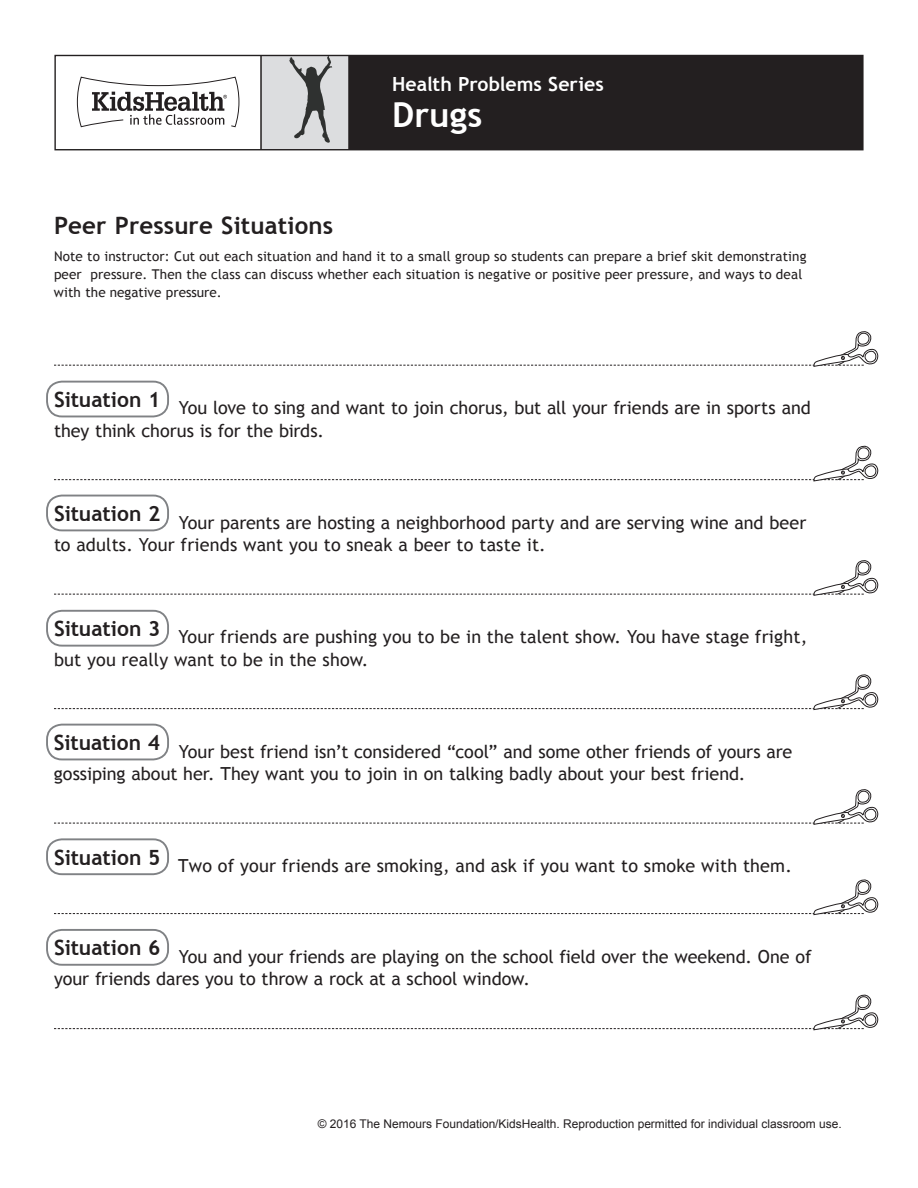
<style>
.page{position:relative;width:918px;height:1188px;background:#fff}
.page>*{position:absolute;margin:0;border:0;box-sizing:border-box;transform-origin:0 0}
.Handout_Header{font:700 34.5px "Trebuchet MS";letter-spacing:.005em;color:#fff}
.t1{font:700 24px "Trebuchet MS";letter-spacing:.005em;color:#231f20}
.t2{font:700 21px "Trebuchet MS";letter-spacing:-.005em;color:#231f20}
.Handout_Header-2{font:700 19.5px "Trebuchet MS";color:#fff}
.t3{font:18px/22.5px "Trebuchet MS";color:#231f20}
.t4{font:13.5px/18px "Trebuchet MS";letter-spacing:.01em;color:#231f20}
.t5{font:12px "Arial";color:#231f20}
</style>
<div class="page">
<div style="left:261px;top:55px;width:88px;height:95px;background:#dcdddf"></div>
<div style="left:349px;top:55px;width:513px;height:95px;background:#231f20"></div>
<svg style="left:76px;top:76px;width:164px;height:52px"></svg>
<hr style="left:348px;top:55px;width:2px;height:95px;background:#231f20">
<hr style="left:260px;top:55px;width:2px;height:95px;background:#231f20">
<div style="left:54px;top:55px;width:810px;height:95px;border:1px solid #231f20"></div>
<svg style="left:289px;top:56px;width:44px;height:87px"></svg>
<div style="left:46px;top:381px;width:123px;height:36px;border:2px solid #808285;border-radius:15px"></div>
<div style="left:46px;top:495px;width:123px;height:36px;border:2px solid #808285;border-radius:15px"></div>
<div style="left:46px;top:610px;width:123px;height:37px;border:2px solid #808285;border-radius:15px"></div>
<div style="left:46px;top:724px;width:123px;height:36px;border:2px solid #808285;border-radius:15px"></div>
<div style="left:46px;top:838px;width:123px;height:37px;border:2px solid #808285;border-radius:15px"></div>
<div style="left:46px;top:929px;width:123px;height:37px;border:2px solid #808285;border-radius:15px"></div>
<svg style="left:54px;top:331px;width:825px;height:36px"></svg>
<svg style="left:54px;top:445px;width:825px;height:36px"></svg>
<svg style="left:54px;top:560px;width:825px;height:36px"></svg>
<svg style="left:54px;top:674px;width:825px;height:36px"></svg>
<svg style="left:54px;top:789px;width:825px;height:36px"></svg>
<svg style="left:54px;top:879px;width:825px;height:36px"></svg>
<svg style="left:54px;top:994px;width:825px;height:36px"></svg>
<p class="Handout_Header-2" style="left:392px;top:71px;width:213px">Health Problems Series</p>
<p class="Handout_Header" style="left:392px;top:93px;width:92px">Drugs</p>
<p class="t1" style="left:54px;top:210px;width:281px">Peer Pressure Situations</p>
<p class="t4" style="left:54px;top:248px;width:754px">Note to instructor: Cut out each situation and hand it to a small group so students can prepare a brief skit demonstrating peer pressure. Then the class can discuss whether each situation is negative or positive peer pressure, and ways to deal with the negative pressure.</p>
<p class="t2" style="left:54px;top:386px;width:108px">Situation 1</p>
<p class="t3" style="left:54px;top:397px;width:758px;text-indent:125px">You love to sing and want to join chorus, but all your friends are in sports and they think chorus is for the birds.</p>
<p class="t2" style="left:54px;top:500px;width:108px">Situation 2</p>
<p class="t3" style="left:54px;top:511px;width:754px;text-indent:125px">Your parents are hosting a neighborhood party and are serving wine and beer to adults. Your friends want you to sneak a beer to taste it.</p>
<p class="t2" style="left:54px;top:615px;width:108px">Situation 3</p>
<p class="t3" style="left:54px;top:626px;width:755px;text-indent:124px">Your friends are pushing you to be in the talent show. You have stage fright, but you really want to be in the show.</p>
<p class="t2" style="left:54px;top:729px;width:108px">Situation 4</p>
<p class="t3" style="left:54px;top:740px;width:740px;text-indent:125px">Your best friend isn’t considered “cool” and some other friends of yours are gossiping about her. They want you to join in on talking badly about your best friend.</p>
<p class="t2" style="left:54px;top:844px;width:108px">Situation 5</p>
<p class="t3" style="left:178px;top:855px;width:615px">Two of your friends are smoking, and ask if you want to smoke with them.</p>
<p class="t2" style="left:54px;top:934px;width:108px">Situation 6</p>
<p class="t3" style="left:54px;top:945px;width:759px;text-indent:125px">You and your friends are playing on the school field over the weekend. One of your friends dares you to throw a rock at a school window.</p>
<p class="t5" style="left:318px;top:1116px;width:526px">© 2016 The Nemours Foundation/KidsHealth. Reproduction permitted for individual classroom use.</p>
</div>
